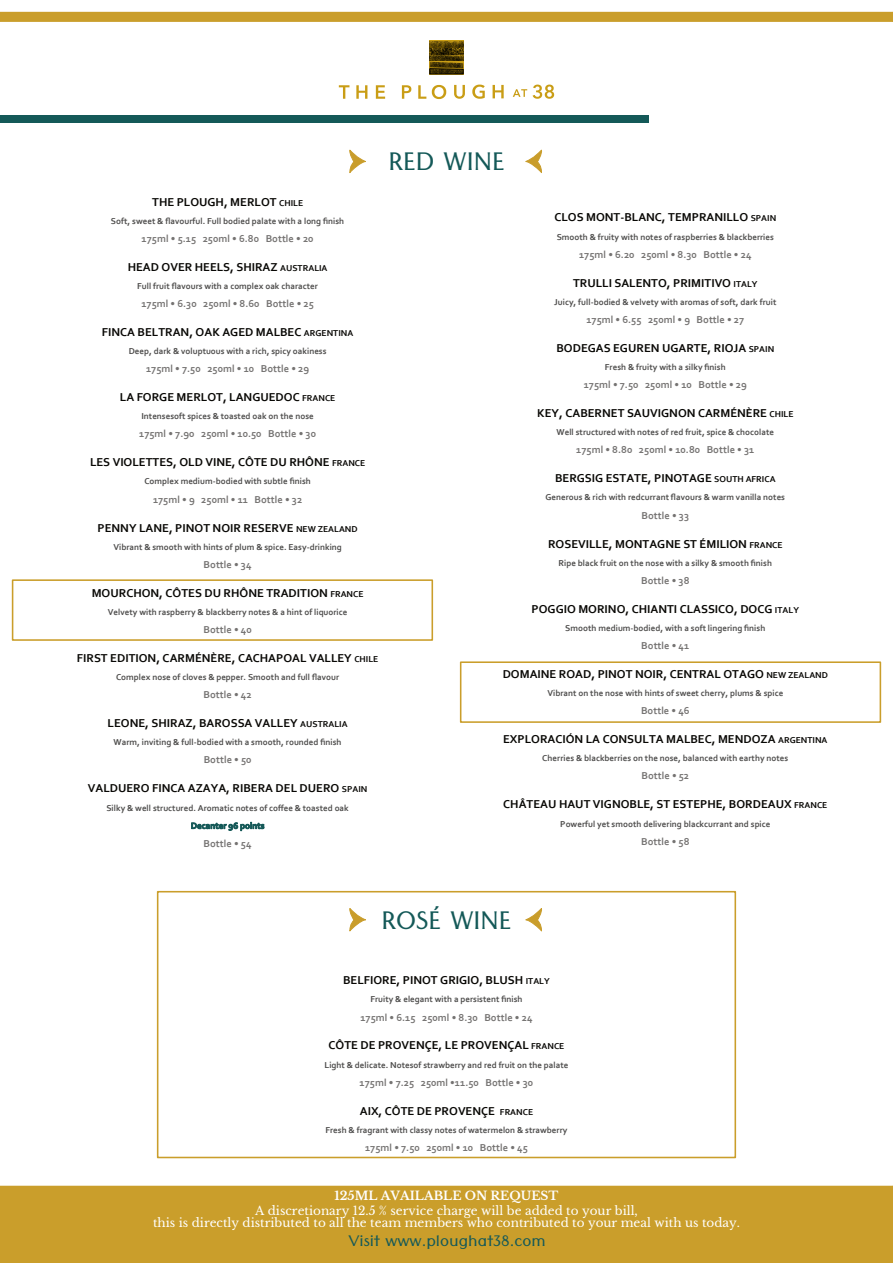
<style>
.page{position:relative;width:893px;height:1263px;background:#fff}
.page>*{position:absolute;margin:0;border:0;box-sizing:border-box;transform-origin:0 0}
.t1{font:36px "Tenali Ramakrishna";color:#145958}
.t2{font:21.6px "Tenali Ramakrishna";color:#145958}
.t3{font:700 12px "Corbel";color:#080704}
.t4{font:12px/12px "Libre Baskerville";color:#fff;text-align:center}
.t5{font:700 12px "Libre Baskerville";color:#fff}
.t6{font:700 10.5px "Corbel";color:#757372}
.t7{font:700 9px/18.1px "Corbel";color:#4d4c4b;text-align:center}
.s1{font-size:9px}
</style>
<div class="page">
<div style="left:0;top:1186px;width:893px;height:77px;background:#ca9e2b"></div>
<div style="left:0;top:12px;width:893px;height:10px;background:#ca9e2b;border:2px solid #ca9e2b"></div>
<div style="left:0;top:115px;width:648px;height:8px;background:#145958"></div>
<svg style="left:429px;top:40px;width:35px;height:35px"></svg>
<img style="left:430px;top:41px;width:33px;height:21px">
<svg style="left:430px;top:48px;width:33px;height:6px"></svg>
<svg style="left:430px;top:55px;width:33px;height:6px"></svg>
<svg style="left:430px;top:62px;width:33px;height:12px"></svg>
<svg style="left:339px;top:85px;width:10px;height:14px"></svg>
<svg style="left:356px;top:85px;width:11px;height:14px"></svg>
<svg style="left:376px;top:85px;width:9px;height:14px"></svg>
<svg style="left:402px;top:85px;width:9px;height:14px"></svg>
<svg style="left:418px;top:85px;width:8px;height:14px"></svg>
<svg style="left:432px;top:85px;width:14px;height:14px"></svg>
<svg style="left:454px;top:85px;width:11px;height:14px"></svg>
<svg style="left:472px;top:85px;width:13px;height:14px"></svg>
<svg style="left:493px;top:85px;width:11px;height:13px"></svg>
<svg style="left:513px;top:89px;width:14px;height:8px"></svg>
<svg style="left:533px;top:85px;width:21px;height:14px"></svg>
<div style="left:12px;top:579px;width:421px;height:62px;border:2px solid #ca9e2b"></div>
<div style="left:460px;top:661px;width:421px;height:62px;border:2px solid #ca9e2b"></div>
<svg style="left:525px;top:149px;width:17px;height:24px"></svg>
<svg style="left:349px;top:149px;width:17px;height:24px"></svg>
<svg style="left:525px;top:908px;width:17px;height:23px"></svg>
<svg style="left:349px;top:908px;width:17px;height:23px"></svg>
<div style="left:157px;top:891px;width:579px;height:267px;border:2px solid #ca9e2b"></div>
<h3 class="t3" style="left:152px;top:197px;width:152px">THE PLOUGH, MERLOT <span class="s1">CHILE</span></h3>
<p class="t7" style="left:111px;top:212px;width:235px">Soft, sweet &amp; flavourful. Full bodied palate with a long finish</p>
<p class="t6" style="left:142px;top:234px;width:174px">175ml • 5.15 250ml • 6.80 Bottle • 20</p>
<h3 class="t3" style="left:128px;top:262px;width:201px">HEAD OVER HEELS, SHIRAZ <span class="s1">AUSTRALIA</span></h3>
<p class="t7" style="left:137px;top:278px;width:182px">Full fruit flavours with a complex oak character</p>
<p class="t6" style="left:141px;top:299px;width:174px">175ml • 6.30 250ml • 8.60 Bottle • 25</p>
<h3 class="t3" style="left:102px;top:327px;width:253px">FINCA BELTRAN, OAK AGED MALBEC <span class="s1">ARGENTINA</span></h3>
<p class="t7" style="left:129px;top:343px;width:199px">Deep, dark &amp; voluptuous with a rich, spicy oakiness</p>
<p class="t6" style="left:146px;top:364px;width:165px">175ml • 7.50 250ml • 10 Bottle • 29</p>
<h3 class="t3" style="left:120px;top:392px;width:217px">LA FORGE MERLOT, LANGUEDOC <span class="s1">FRANCE</span></h3>
<p class="t7" style="left:141px;top:408px;width:174px">Intensesoft spices &amp; toasted oak on the nose</p>
<p class="t6" style="left:139px;top:430px;width:178px">175ml • 7.90 250ml • 10.50 Bottle • 30</p>
<h3 class="t3" style="left:90px;top:457px;width:277px">LES VIOLETTES, OLD VINE, CÔTE DU RHÔNE <span class="s1">FRANCE</span></h3>
<p class="t7" style="left:144px;top:473px;width:168px">Complex medium-bodied with subtle finish</p>
<p class="t6" style="left:153px;top:495px;width:151px">175ml • 9 250ml • 11 Bottle • 32</p>
<h3 class="t3" style="left:98px;top:523px;width:262px">PENNY LANE, PINOT NOIR RESERVE <span class="s1">NEW ZEALAND</span></h3>
<p class="t7" style="left:113px;top:538px;width:230px">Vibrant &amp; smooth with hints of plum &amp; spice. Easy-drinking</p>
<p class="t6" style="left:204px;top:560px;width:50px">Bottle • 34</p>
<h3 class="t3" style="left:92px;top:588px;width:273px">MOURCHON, CÔTES DU RHÔNE TRADITION <span class="s1">FRANCE</span></h3>
<p class="t7" style="left:108px;top:604px;width:241px">Velvety with raspberry &amp; blackberry notes &amp; a hint of liquorice</p>
<p class="t6" style="left:203px;top:625px;width:50px">Bottle • 40</p>
<h3 class="t3" style="left:77px;top:653px;width:303px">FIRST EDITION, CARMÉNÈRE, CACHAPOAL VALLEY <span class="s1">CHILE</span></h3>
<p class="t7" style="left:116px;top:669px;width:225px">Complex nose of cloves &amp; pepper. Smooth and full flavour</p>
<p class="t6" style="left:204px;top:690px;width:50px">Bottle • 42</p>
<h3 class="t3" style="left:108px;top:718px;width:242px">LEONE, SHIRAZ, BAROSSA VALLEY <span class="s1">AUSTRALIA</span></h3>
<p class="t7" style="left:114px;top:734px;width:229px">Warm, inviting &amp; full-bodied with a smooth, rounded finish</p>
<p class="t6" style="left:204px;top:756px;width:49px">Bottle • 50</p>
<h3 class="t3" style="left:88px;top:783px;width:281px">VALDUERO FINCA AZAYA, RIBERA DEL DUERO <span class="s1">SPAIN</span></h3>
<p class="t7" style="left:106px;top:799px;width:244px">Silky &amp; well structured. Aromatic notes of coffee &amp; toasted oak<br>Decanter 96 points</p>
<p class="t6" style="left:204px;top:839px;width:50px">Bottle • 54</p>
<h1 class="t1" style="left:388px;top:137px;width:118px">RED WINE</h1>
<h3 class="t3" style="left:554px;top:213px;width:223px">CLOS MONT-BLANC, TEMPRANILLO <span class="s1">SPAIN</span></h3>
<p class="t7" style="left:557px;top:228px;width:219px">Smooth &amp; fruity with notes of raspberries &amp; blackberries</p>
<p class="t6" style="left:579px;top:250px;width:174px">175ml • 6.20 250ml • 8.30 Bottle • 24</p>
<h3 class="t3" style="left:573px;top:278px;width:186px">TRULLI SALENTO, PRIMITIVO <span class="s1">ITALY</span></h3>
<p class="t7" style="left:554px;top:294px;width:224px">Juicy, full-bodied &amp; velvety with aromas of soft, dark fruit</p>
<p class="t6" style="left:586px;top:315px;width:159px">175ml • 6.55 250ml • 9 Bottle • 27</p>
<h3 class="t3" style="left:556px;top:343px;width:219px">BODEGAS EGUREN UGARTE, RIOJA <span class="s1">SPAIN</span></h3>
<p class="t7" style="left:605px;top:359px;width:122px">Fresh &amp; fruity with a silky finish</p>
<p class="t6" style="left:584px;top:380px;width:165px">175ml • 7.50 250ml • 10 Bottle • 29</p>
<h3 class="t3" style="left:537px;top:408px;width:258px">KEY, CABERNET SAUVIGNON CARMÉNÈRE <span class="s1">CHILE</span></h3>
<p class="t7" style="left:557px;top:424px;width:219px">Well structured with notes of red fruit, spice &amp; chocolate</p>
<p class="t6" style="left:576px;top:445px;width:180px">175ml • 8.80 250ml • 10.80 Bottle • 31</p>
<h3 class="t3" style="left:555px;top:473px;width:222px">BERGSIG ESTATE, PINOTAGE <span class="s1">SOUTH AFRICA</span></h3>
<p class="t7" style="left:546px;top:489px;width:241px">Generous &amp; rich with redcurrant flavours &amp; warm vanilla notes</p>
<p class="t6" style="left:641px;top:511px;width:49px">Bottle • 33</p>
<h3 class="t3" style="left:548px;top:539px;width:236px">ROSEVILLE, MONTAGNE ST ÉMILION <span class="s1">FRANCE</span></h3>
<p class="t7" style="left:559px;top:554px;width:215px">Ripe black fruit on the nose with a silky &amp; smooth finish</p>
<p class="t6" style="left:641px;top:576px;width:50px">Bottle • 38</p>
<h3 class="t3" style="left:532px;top:604px;width:269px">POGGIO MORINO, CHIANTI CLASSICO, DOCG <span class="s1">ITALY</span></h3>
<p class="t7" style="left:565px;top:620px;width:202px">Smooth medium-bodied, with a soft lingering finish</p>
<p class="t6" style="left:641px;top:641px;width:50px">Bottle • 41</p>
<h3 class="t3" style="left:503px;top:669px;width:327px">DOMAINE ROAD, PINOT NOIR, CENTRAL OTAGO <span class="s1">NEW ZEALAND</span></h3>
<p class="t7" style="left:547px;top:685px;width:237px">Vibrant on the nose with hints of sweet cherry, plums &amp; spice</p>
<p class="t6" style="left:641px;top:706px;width:50px">Bottle • 46</p>
<h3 class="t3" style="left:503px;top:734px;width:326px">EXPLORACIÓN LA CONSULTA MALBEC, MENDOZA <span class="s1">ARGENTINA</span></h3>
<p class="t7" style="left:542px;top:750px;width:248px">Cherries &amp; blackberries on the nose, balanced with earthy notes</p>
<p class="t6" style="left:641px;top:772px;width:49px">Bottle • 52</p>
<h3 class="t3" style="left:503px;top:799px;width:326px">CHÂTEAU HAUT VIGNOBLE, ST ESTEPHE, BORDEAUX <span class="s1">FRANCE</span></h3>
<p class="t7" style="left:560px;top:815px;width:212px">Powerful yet smooth delivering blackcurrant and spice</p>
<p class="t6" style="left:641px;top:837px;width:50px">Bottle • 58</p>
<h1 class="t1" style="left:381px;top:895px;width:131px">ROSÉ WINE</h1>
<h3 class="t3" style="left:343px;top:975px;width:208px">BELFIORE, PINOT GRIGIO, BLUSH <span class="s1">ITALY</span></h3>
<p class="t7" style="left:370px;top:991px;width:154px">Fruity &amp; elegant with a persistent finish</p>
<p class="t6" style="left:360px;top:1013px;width:174px">175ml • 6.15 250ml • 8.30 Bottle • 24</p>
<h3 class="t3" style="left:329px;top:1040px;width:237px">CÔTE DE PROVENÇE, LE PROVENÇAL <span class="s1">FRANCE</span></h3>
<p class="t7" style="left:325px;top:1056px;width:245px">Light &amp; delicate. Notesof strawberry and red fruit on the palate</p>
<p class="t6" style="left:360px;top:1078px;width:175px">175ml • 7.25 250ml •11.50 Bottle • 30</p>
<h3 class="t3" style="left:360px;top:1106px;width:175px">AIX, CÔTE DE PROVENÇE <span class="s1">FRANCE</span></h3>
<p class="t7" style="left:325px;top:1121px;width:243px">Fresh &amp; fragrant with classy notes of watermelon &amp; strawberry</p>
<p class="t6" style="left:365px;top:1143px;width:164px">175ml • 7.50 250ml • 10 Bottle • 45</p>
<h3 class="t5" style="left:335px;top:1188px;width:225px">125ML AVAILABLE ON REQUEST</h3>
<h3 class="t4" style="left:153px;top:1205px;width:588px">A discretionary 12.5 % service charge will be added to your bill,<br>this is directly distributed to all the team members who contributed to your meal with us today.</h3>
<h2 class="t2" style="left:348px;top:1225px;width:199px">Visit www.ploughat38.com</h2>
</div>
